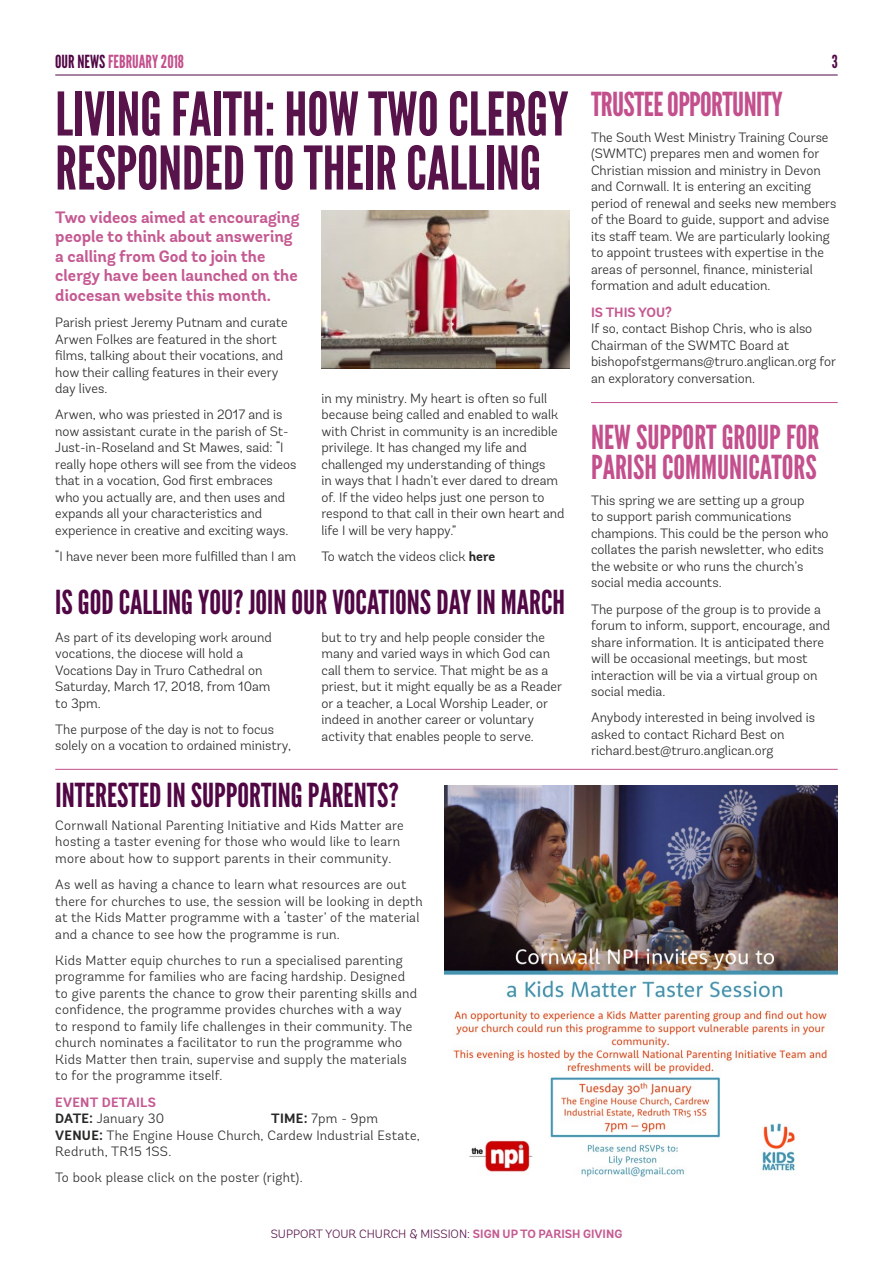
<style>
.page{position:relative;width:893px;height:1263px;background:#fff}
.page>*{position:absolute;margin:0;border:0;box-sizing:border-box;transform-origin:0 0}
.t1{font:60px/54px "League Gothic";color:#58134b}
.t2{font:33px "League Gothic";color:#520745}
.t3{font:33px/30px "League Gothic";color:#c34f8c}
.t4{font:33px "League Gothic";letter-spacing:-.02em;color:#c34f8c}
.t5{font:18px "League Gothic";color:#c34f8c}
.t6{font:18px "League Gothic";color:#520745}
.t7{font:700 16.5px/19.5px "Andes Rounded";color:#c55a92}
.t8{font:300 13.5px/16.5px "Andes Rounded";color:#282827}
.t9{font:300 13.5px/16.5px "Andes Rounded";letter-spacing:.02em;color:#282827}
.t10{font:700 13.5px/16.5px "Andes Rounded";letter-spacing:.02em;color:#c55a92}
.t11{font:700 13.5px "Andes Rounded";color:#c55a92}
.t12{font:300 12px "Andes Rounded";color:#58134b}
.s1{color:#520745}
.s2{font-weight:700}
.s3{color:#282827}
.s4{font-weight:300;color:#282827}
.s5{font-weight:700;color:#c55a92}
</style>
<div class="page">
<hr style="left:55px;top:75px;width:783px;height:1px;background:#520745">
<hr style="left:591px;top:402px;width:247px;height:1px;background:#c34f8c">
<hr style="left:55px;top:769px;width:783px;height:1px;background:#c34f8c">
<img style="left:444px;top:786px;width:394px;height:392px">
<img style="left:322px;top:210px;width:248px;height:159px">
<h3 class="t5" style="left:55px;top:51px;width:130px"><span class="s1">OUR NEWS</span> FEBRUARY 2018</h3>
<h3 class="t6" style="left:832px;top:51px;width:8px">3</h3>
<h1 class="t1" style="left:55px;top:87px;width:515px">LIVING FAITH: HOW TWO CLERGY<br>RESPONDED TO THEIR CALLING</h1>
<p class="t7" style="left:55px;top:208px;width:246px">Two videos aimed at encouraging people to think about answering a calling from God to join the clergy have been launched on the diocesan website this month.</p>
<p class="t8" style="left:55px;top:314px;width:234px">Parish priest Jeremy Putnam and curate Arwen Folkes are featured in the short films, talking about their vocations, and how their calling features in their every day lives.</p>
<p class="t8" style="left:55px;top:406px;width:243px">Arwen, who was priested in 2017 and is now assistant curate in the parish of St-Just-in-Roseland and St Mawes, said: “I really hope others will see from the videos that in a vocation, God first embraces who you actually are, and then uses and expands all your characteristics and experience in creative and exciting ways.</p>
<p class="t8" style="left:55px;top:548px;width:242px">“I have never been more fulfilled than I am</p>
<p class="t8" style="left:322px;top:390px;width:245px">in my ministry. My heart is often so full because being called and enabled to walk with Christ in community is an incredible privilege. It has changed my life and challenged my understanding of things<br>in ways that I hadn’t ever dared to dream of. If the video helps just one person to respond to that call in their own heart and life I will be very happy.”</p>
<p class="t8" style="left:322px;top:548px;width:175px">To watch the videos click <span class="s2">here</span></p>
<h2 class="t2" style="left:55px;top:583px;width:511px">IS GOD CALLING YOU? JOIN OUR VOCATIONS DAY IN MARCH</h2>
<p class="t8" style="left:55px;top:629px;width:218px">As part of its developing work around vocations, the diocese will hold a<br>Vocations Day in Truro Cathedral on<br>Saturday, March 17, 2018, from 10am to 3pm.</p>
<p class="t8" style="left:55px;top:721px;width:237px">The purpose of the day is not to focus solely on a vocation to ordained ministry,</p>
<p class="t8" style="left:322px;top:629px;width:242px">but to try and help people consider the many and varied ways in which God can call them to service. That might be as a priest, but it might equally be as a Reader or a teacher, a Local Worship Leader, or indeed in another career or voluntary activity that enables people to serve.</p>
<h2 class="t2" style="left:55px;top:775px;width:345px">INTERESTED IN SUPPORTING PARENTS?</h2>
<p class="t9" style="left:55px;top:817px;width:350px">Cornwall National Parenting Initiative and Kids Matter are hosting a taster evening for those who would like to learn more about how to support parents in their community.</p>
<p class="t9" style="left:55px;top:876px;width:369px">As well as having a chance to learn what resources are out there for churches to use, the session will be looking in depth at the Kids Matter programme with a ‘taster’ of the material and a chance to see how the programme is run.</p>
<p class="t9" style="left:55px;top:952px;width:363px">Kids Matter equip churches to run a specialised parenting programme for families who are facing hardship. Designed to give parents the chance to grow their parenting skills and confidence, the programme provides churches with a way to respond to family life challenges in their community. The church nominates a facilitator to run the programme who Kids Matter then train, supervise and supply the materials to for the programme itself.</p>
<p class="t10" style="left:55px;top:1094px;width:111px">EVENT DETAILS<br><span class="s3">DATE:</span> <span class="s4">January 30</span></p>
<p class="t9" style="left:55px;top:1110px;width:366px;text-indent:216px"><span class="s2">TIME:</span> 7pm - 9pm<br><span class="s2">VENUE:</span> The Engine House Church, Cardew Industrial Estate,<br>Redruth, TR15 1SS.</p>
<p class="t9" style="left:55px;top:1169px;width:249px">To book please click on the poster (right).</p>
<h2 class="t4" style="left:591px;top:84px;width:193px">TRUSTEE OPPORTUNITY</h2>
<p class="t8" style="left:591px;top:129px;width:247px">The South West Ministry Training Course (SWMTC) prepares men and women for Christian mission and ministry in Devon and Cornwall. It is entering an exciting period of renewal and seeks new members of the Board to guide, support and advise its staff team. We are particularly looking to appoint trustees with expertise in the areas of personnel, finance, ministerial formation and adult education.</p>
<p class="t11" style="left:591px;top:304px;width:83px">IS THIS YOU?</p>
<p class="t8" style="left:591px;top:320px;width:247px">If so, contact Bishop Chris, who is also Chairman of the SWMTC Board at bishopofstgermans@truro.anglican.org for an exploratory conversation.</p>
<h2 class="t3" style="left:591px;top:422px;width:230px">NEW SUPPORT GROUP FOR<br>PARISH COMMUNICATORS</h2>
<p class="t8" style="left:591px;top:492px;width:239px">This spring we are setting up a group<br>to support parish communications champions. This could be the person who collates the parish newsletter, who edits the website or who runs the church’s social media accounts.</p>
<p class="t8" style="left:591px;top:601px;width:241px">The purpose of the group is to provide a forum to inform, support, encourage, and share information. It is anticipated there will be occasional meetings, but most interaction will be via a virtual group on social media.</p>
<p class="t8" style="left:591px;top:709px;width:226px">Anybody interested in being involved is asked to contact Richard Best on richard.best@truro.anglican.org</p>
<p class="t12" style="left:271px;top:1226px;width:353px">SUPPORT YOUR CHURCH &amp; MISSION: <span class="s5">SIGN UP TO PARISH GIVING</span></p>
</div>
